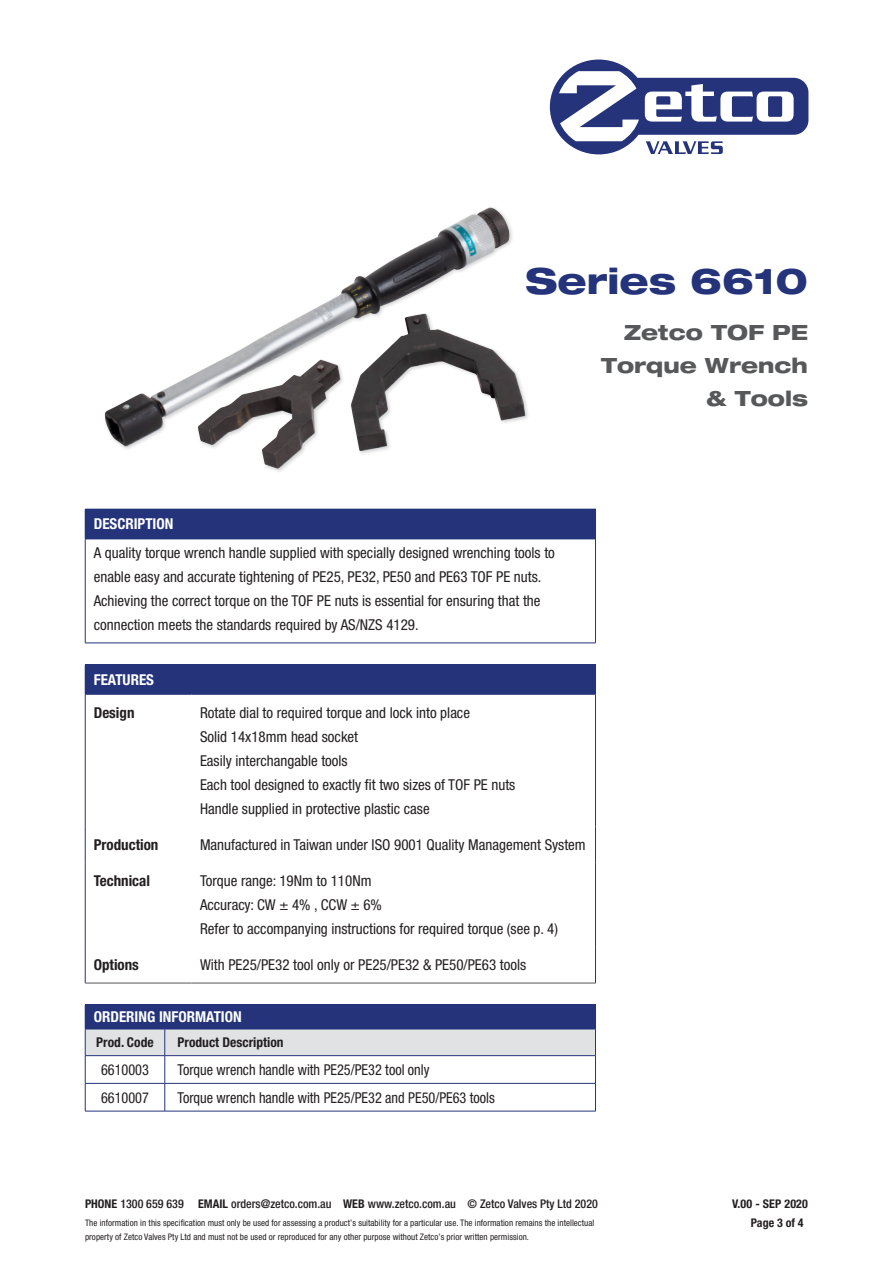
<style>
.page{position:relative;width:893px;height:1263px;background:#fff}
.page>*{position:absolute;margin:0;border:0;box-sizing:border-box;transform-origin:0 0}
.Page_1_Series{font:800 expanded 36px "Helvetica Neue LT Pro";color:#24337a}
.t1{font:800 expanded 21px/33px "Helvetica Neue LT Pro";color:#57585a;text-align:right}
.Feature_Text{font:condensed 15px "Helvetica Neue LT Pro";color:#231f20}
.Description_Text{font:condensed 15px/24px "Helvetica Neue LT Pro";color:#231f20}
.Centred_Column{font:condensed 15px "Helvetica Neue LT Pro";color:#231f20;scale:.95 1}
.Table_Header{font:700 condensed 15px "Helvetica Neue LT Pro";color:#fff}
.Feature_Header{font:700 condensed 15px "Helvetica Neue LT Pro";color:#231f20}
.Feature_Text-2{font:700 condensed 15px "Helvetica Neue LT Pro";color:#231f20}
.Centred_SubHead{font:700 condensed 13.5px "Helvetica Neue LT Pro";color:#231f20}
.t2{font:500 condensed 12px "Helvetica Neue LT Pro";color:#231f20}
.t3{font:700 condensed 12px "Helvetica Neue LT Pro";letter-spacing:.01em;color:#231f20}
.t4{font:condensed 9px/13.5px "Helvetica Neue LT Pro";letter-spacing:.005em;color:#231f20}
.s1{font-weight:700}
</style>
<div class="page">
<svg style="left:550px;top:60px;width:258px;height:94px"></svg>
<div style="left:85px;top:509px;width:510px;height:30px;background:#24337a"></div>
<hr style="left:595px;top:509px;width:1px;height:30px;background:#24337a">
<hr style="left:85px;top:539px;width:511px;height:1px;background:#24337a">
<hr style="left:85px;top:539px;width:1px;height:104px;background:#24337a">
<hr style="left:595px;top:539px;width:1px;height:104px;background:#24337a">
<hr style="left:85px;top:643px;width:511px;height:1px;background:#24337a">
<div style="left:85px;top:664px;width:510px;height:30px;background:#24337a"></div>
<hr style="left:85px;top:694px;width:107px;height:1px;background:#24337a">
<hr style="left:192px;top:694px;width:404px;height:1px;background:#24337a">
<hr style="left:192px;top:664px;width:404px;height:1px;background:#24337a">
<svg style="left:595px;top:665px;width:1px;height:29px"></svg>
<hr style="left:85px;top:694px;width:1px;height:132px;background:#24337a">
<hr style="left:595px;top:694px;width:1px;height:132px;background:#24337a">
<hr style="left:85px;top:826px;width:1px;height:36px;background:#24337a">
<hr style="left:595px;top:826px;width:1px;height:36px;background:#24337a">
<hr style="left:85px;top:862px;width:1px;height:85px;background:#24337a">
<hr style="left:595px;top:862px;width:1px;height:85px;background:#24337a">
<hr style="left:85px;top:947px;width:1px;height:36px;background:#24337a">
<hr style="left:595px;top:947px;width:1px;height:36px;background:#24337a">
<hr style="left:85px;top:983px;width:107px;height:1px;background:#57585a">
<hr style="left:192px;top:983px;width:404px;height:1px;background:#57585a">
<hr style="left:85px;top:1004px;width:80px;height:1px;background:#24337a">
<hr style="left:165px;top:1004px;width:431px;height:1px;background:#24337a">
<hr style="left:85px;top:1111px;width:80px;height:1px;background:#24337a">
<hr style="left:165px;top:1111px;width:431px;height:1px;background:#24337a">
<svg style="left:85px;top:1005px;width:511px;height:106px"></svg>
<div style="left:103px;top:206px;width:427px;height:268px;background:#231f20;opacity:.2"></div>
<img style="left:104px;top:207px;width:422px;height:244px">
<p class="Page_1_Series" style="left:525px;top:258px;width:284px">Series 6610</p>
<p class="t1" style="left:601px;top:315px;width:208px">Zetco TOF PE<br>Torque Wrench</p>
<p class="t1" style="left:706px;top:381px;width:103px">&amp; Tools</p>
<p class="Table_Header" style="left:94px;top:515px;width:81px">DESCRIPTION</p>
<p class="Description_Text" style="left:94px;top:541px;width:463px">A quality torque wrench handle supplied with specially designed wrenching tools to enable easy and accurate tightening of PE25, PE32, PE50 and PE63 TOF PE nuts.<br>Achieving the correct torque on the TOF PE nuts is essential for ensuring that the connection meets the standards required by AS/NZS 4129.</p>
<p class="Table_Header" style="left:94px;top:670px;width:62px">FEATURES</p>
<p class="Feature_Header" style="left:94px;top:703px;width:42px">Design</p>
<p class="Feature_Text" style="left:200px;top:703px;width:271px">Rotate dial to required torque and lock into place</p>
<p class="Feature_Text" style="left:200px;top:727px;width:160px">Solid 14x18mm head socket</p>
<p class="Feature_Text" style="left:200px;top:751px;width:149px">Easily interchangable tools</p>
<p class="Feature_Text" style="left:200px;top:775px;width:317px">Each tool designed to exactly fit two sizes of TOF PE nuts</p>
<p class="Feature_Text" style="left:200px;top:799px;width:231px">Handle supplied in protective plastic case</p>
<p class="Feature_Header" style="left:94px;top:835px;width:66px">Production</p>
<p class="Feature_Text" style="left:200px;top:836px;width:387px">Manufactured in Taiwan under ISO 9001 Quality Management System</p>
<p class="Feature_Text-2" style="left:94px;top:872px;width:58px">Technical</p>
<p class="Feature_Text" style="left:200px;top:872px;width:173px">Torque range: 19Nm to 110Nm</p>
<p class="Feature_Text" style="left:200px;top:896px;width:183px">Accuracy: CW ± 4% , CCW ± 6%</p>
<p class="Feature_Text" style="left:200px;top:920px;width:359px">Refer to accompanying instructions for required torque (see p. 4)</p>
<p class="Feature_Text-2" style="left:94px;top:956px;width:47px">Options</p>
<p class="Feature_Text" style="left:200px;top:956px;width:328px">With PE25/PE32 tool only or PE25/PE32 &amp; PE50/PE63 tools</p>
<p class="Table_Header" style="left:94px;top:1008px;width:150px">ORDERING INFORMATION</p>
<p class="Centred_SubHead" style="left:96px;top:1034px;width:59px">Prod. Code</p>
<p class="Centred_SubHead" style="left:178px;top:1034px;width:108px">Product Description</p>
<p class="Centred_Column" style="left:101px;top:1061px;width:52px">6610003</p>
<p class="Centred_Column" style="left:178px;top:1061px;width:267px">Torque wrench handle with PE25/PE32 tool only</p>
<p class="Centred_Column" style="left:101px;top:1088px;width:52px">6610007</p>
<p class="Centred_Column" style="left:178px;top:1088px;width:336px">Torque wrench handle with PE25/PE32 and PE50/PE63 tools</p>
<p class="t2" style="left:85px;top:1196px;width:514px"><span class="s1">PHONE</span> 1300 659 639 <span class="s1">EMAIL</span> orders@zetco.com.au <span class="s1">WEB</span> www.zetco.com.au © Zetco Valves Pty Ltd 2020</p>
<p class="t4" style="left:85px;top:1216px;width:511px">The information in this specification must only be used for assessing a product’s suitability for a particular use. The information remains the intellectual property of Zetco Valves Pty Ltd and must not be used or reproduced for any other purpose without Zetco’s prior written permission.</p>
<p class="t3" style="left:732px;top:1196px;width:77px">V.00 - Sep 2020</p>
<p class="t3" style="left:751px;top:1215px;width:54px">Page 3 of 4</p>
</div>
